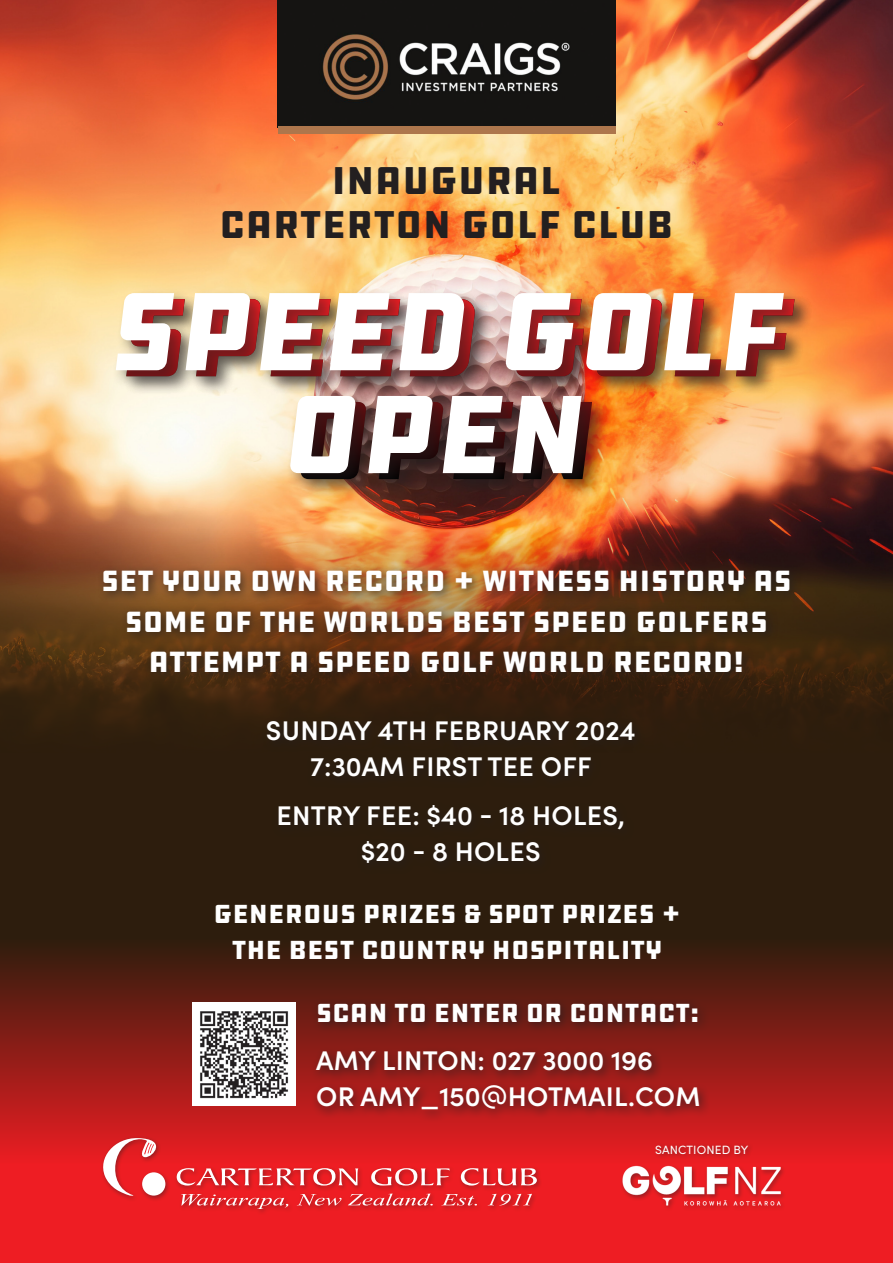
<style>
.page{position:relative;width:893px;height:1263px;background:#2d1d0d}
.page>*{position:absolute;margin:0;border:0;box-sizing:border-box;transform-origin:0 0}
.t1{font:114.3px "DDC Hardware";color:#fff}
.t2{font:40.05px/44.1px "DDC Hardware";color:#231f20;text-align:center}
.t3{font:30.3px/40.3px "DDC Hardware";color:#fff;text-align:center}
.t4{font:600 27px/36px "Sofia Pro";letter-spacing:.01em;color:#fff;text-align:center}
.t5{font:27px/36px "DDC Hardware";color:#fff;text-align:center}
.t6{font:12px "Sofia Pro";letter-spacing:.01em;color:#fff}
</style>
<div class="page">
<img style="left:0;top:0;width:893px;height:724px">
<svg style="left:0;top:950px;width:893px;height:313px"></svg>
<div style="left:262px;top:716px;width:385px;height:159px;background:#2c1d0d"></div>
<div style="left:98px;top:564px;width:703px;height:120px;background:#231f20;opacity:.75"></div>
<div style="left:297px;top:398px;width:314px;height:100px;background:#231f20;opacity:.45"></div>
<div style="left:112px;top:289px;width:691px;height:203px;background:#231f20;opacity:.45"></div>
<div style="left:311px;top:997px;width:400px;height:125px;background:#231f20;opacity:.75"></div>
<div style="left:192px;top:1003px;width:104px;height:103px;background:#fff"></div>
<img style="left:200px;top:1011px;width:89px;height:88px">
<div style="left:100px;top:1135px;width:686px;height:80px;background:#231f20;opacity:.44"></div>
<svg style="left:98px;top:1137px;width:70px;height:59px"></svg>
<svg style="left:177px;top:1168px;width:181px;height:17px"></svg>
<svg style="left:371px;top:1168px;width:79px;height:17px"></svg>
<svg style="left:461px;top:1168px;width:76px;height:17px"></svg>
<div style="left:142px;top:1172px;width:23px;height:23px;background:#fff;border-radius:50%"></div>
<svg style="left:181px;top:1194px;width:107px;height:15px"></svg>
<svg style="left:297px;top:1194px;width:45px;height:11px"></svg>
<svg style="left:348px;top:1193px;width:85px;height:12px"></svg>
<svg style="left:441px;top:1194px;width:36px;height:11px"></svg>
<svg style="left:488px;top:1194px;width:44px;height:11px"></svg>
<img style="left:613px;top:1160px;width:177px;height:49px">
<img style="left:278px;top:0;width:337px;height:126px">
<div style="left:278px;top:126px;width:337px;height:8px;background:#ad764c"></div>
<p class="t2" style="left:219px;top:158px;width:456px">INAUGURAL<br>CARTERTON GOLF CLUB</p>
<p class="t1" style="left:106px;top:259px;width:694px">SPEED GOLF</p>
<p class="t1" style="left:279px;top:362px;width:323px">OPEN</p>
<p class="t3" style="left:101px;top:561px;width:692px">SET YOUR OWN RECORD + WITNESS HISTORY AS<br>SOME OF THE WORLDS BEST SPEED GOLFERS<br>ATTEMPT A SPEED GOLF WORLD RECORD!</p>
<p class="t4" style="left:266px;top:711px;width:371px">SUNDAY 4TH FEBRUARY 2024<br>7:30AM FIRST TEE OFF</p>
<p class="t4" style="left:276px;top:796px;width:350px">ENTRY FEE: $40 - 18 HOLES, $20 - 8 HOLES</p>
<p class="t5" style="left:214px;top:896px;width:469px">GENEROUS PRIZES &amp; SPOT PRIZES +<br>THE BEST COUNTRY HOSPITALITY</p>
<p class="t5" style="left:316px;top:995px;width:385px">SCAN TO ENTER OR CONTACT:</p>
<p class="t4" style="left:316px;top:1041px;width:386px;text-align:left">AMY LINTON: 027 3000 196<br>OR AMY_150@HOTMAIL.COM</p>
<p class="t6" style="left:655px;top:1141px;width:95px">SANCTIONED BY</p>
</div>
